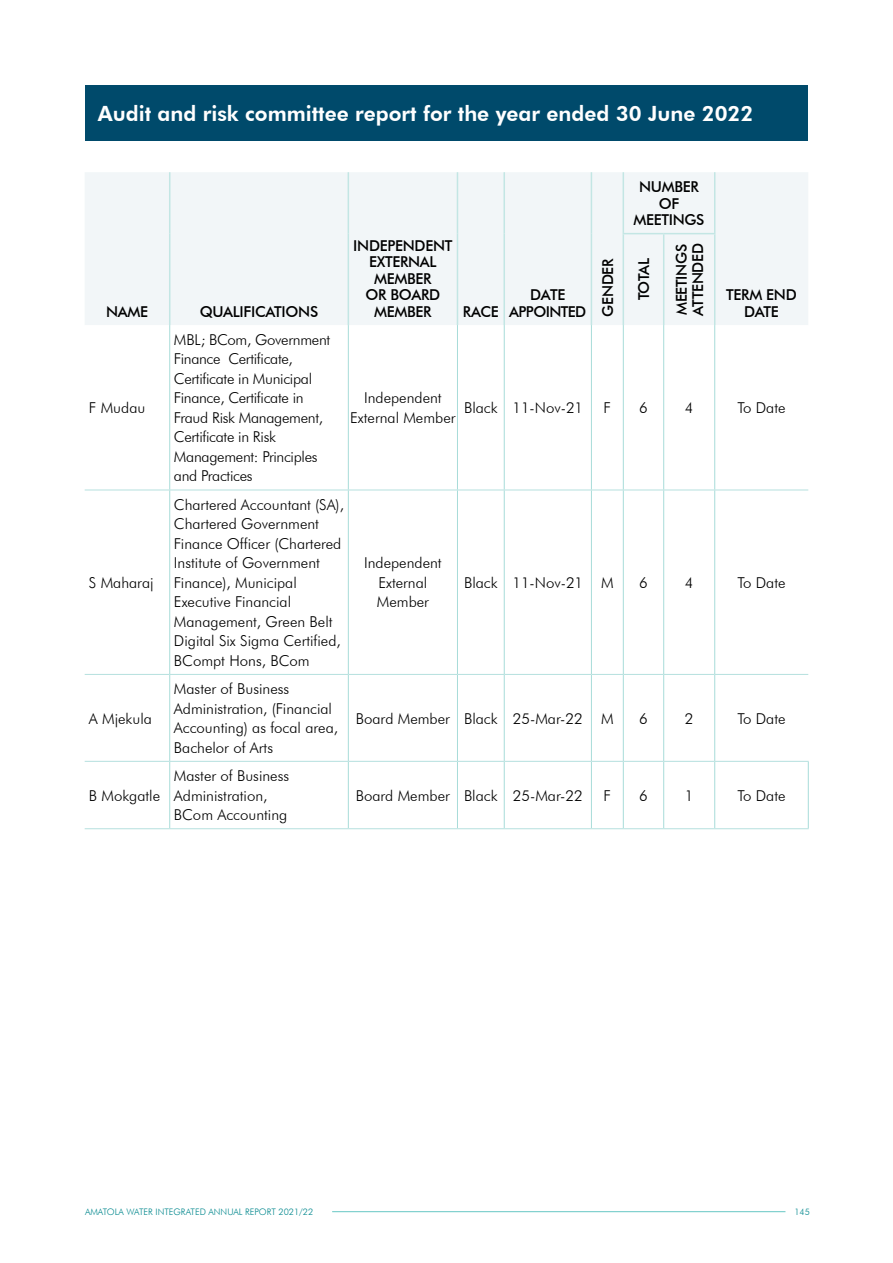
<style>
.page{position:relative;width:893px;height:1263px;background:#fff}
.page>*{position:absolute;margin:0;border:0;box-sizing:border-box;transform-origin:0 0}
.t1{font:800 21px "Futura BT";color:#fff}
.t2{font:300 15px/19.5px "Futura BT";color:#000}
.t3{font:300 15px/19.5px "Futura BT";letter-spacing:-.02em;color:#000}
.t4{font:500 15px/16.5px "Futura BT";letter-spacing:-.02em;color:#000;text-align:center}
.t5{font:500 15px/16.5px "Futura BT";letter-spacing:-.04em;color:#000;text-align:center}
.t6{font:300 9px "Futura BT";color:#01878d}
</style>
<div class="page">
<div style="left:85px;top:85px;width:723px;height:55px;background:#004a6b"></div>
<div style="left:85px;top:172px;width:723px;height:153px;background:#f2f6f8"></div>
<hr style="left:169px;top:325px;width:1px;height:165px;background:#a8dcd9">
<hr style="left:348px;top:325px;width:1px;height:165px;background:#a8dcd9">
<hr style="left:457px;top:325px;width:1px;height:165px;background:#a8dcd9">
<hr style="left:504px;top:325px;width:1px;height:165px;background:#a8dcd9">
<hr style="left:591px;top:325px;width:1px;height:165px;background:#a8dcd9">
<hr style="left:623px;top:325px;width:1px;height:165px;background:#a8dcd9">
<hr style="left:663px;top:325px;width:1px;height:165px;background:#a8dcd9">
<hr style="left:714px;top:325px;width:1px;height:165px;background:#a8dcd9">
<hr style="left:169px;top:490px;width:1px;height:184px;background:#a8dcd9">
<hr style="left:348px;top:490px;width:1px;height:184px;background:#a8dcd9">
<hr style="left:457px;top:490px;width:1px;height:184px;background:#a8dcd9">
<hr style="left:504px;top:490px;width:1px;height:184px;background:#a8dcd9">
<hr style="left:591px;top:490px;width:1px;height:184px;background:#a8dcd9">
<hr style="left:623px;top:490px;width:1px;height:184px;background:#a8dcd9">
<hr style="left:663px;top:490px;width:1px;height:184px;background:#a8dcd9">
<hr style="left:714px;top:490px;width:1px;height:184px;background:#a8dcd9">
<hr style="left:169px;top:675px;width:1px;height:86px;background:#a8dcd9">
<hr style="left:348px;top:675px;width:1px;height:86px;background:#a8dcd9">
<hr style="left:457px;top:675px;width:1px;height:86px;background:#a8dcd9">
<hr style="left:504px;top:675px;width:1px;height:86px;background:#a8dcd9">
<hr style="left:591px;top:675px;width:1px;height:86px;background:#a8dcd9">
<hr style="left:623px;top:675px;width:1px;height:86px;background:#a8dcd9">
<hr style="left:663px;top:675px;width:1px;height:86px;background:#a8dcd9">
<hr style="left:714px;top:675px;width:1px;height:86px;background:#a8dcd9">
<hr style="left:169px;top:762px;width:1px;height:66px;background:#a8dcd9">
<hr style="left:348px;top:762px;width:1px;height:66px;background:#a8dcd9">
<hr style="left:457px;top:762px;width:1px;height:66px;background:#a8dcd9">
<hr style="left:504px;top:762px;width:1px;height:66px;background:#a8dcd9">
<hr style="left:591px;top:762px;width:1px;height:66px;background:#a8dcd9">
<hr style="left:623px;top:762px;width:1px;height:66px;background:#a8dcd9">
<hr style="left:663px;top:762px;width:1px;height:66px;background:#a8dcd9">
<hr style="left:714px;top:762px;width:1px;height:66px;background:#a8dcd9">
<hr style="left:808px;top:762px;width:1px;height:66px;background:#a8dcd9">
<hr style="left:85px;top:490px;width:85px;height:1px;background:#b5e0de">
<hr style="left:170px;top:490px;width:178px;height:1px;background:#b5e0de">
<hr style="left:348px;top:490px;width:109px;height:1px;background:#b5e0de">
<hr style="left:457px;top:490px;width:47px;height:1px;background:#b5e0de">
<hr style="left:504px;top:490px;width:87px;height:1px;background:#b5e0de">
<hr style="left:591px;top:490px;width:32px;height:1px;background:#b5e0de">
<hr style="left:623px;top:490px;width:41px;height:1px;background:#b5e0de">
<hr style="left:664px;top:490px;width:51px;height:1px;background:#b5e0de">
<hr style="left:715px;top:490px;width:93px;height:1px;background:#b5e0de">
<hr style="left:85px;top:674px;width:85px;height:1px;background:#b5e0de">
<hr style="left:170px;top:674px;width:178px;height:1px;background:#b5e0de">
<hr style="left:348px;top:674px;width:109px;height:1px;background:#b5e0de">
<hr style="left:457px;top:674px;width:47px;height:1px;background:#b5e0de">
<hr style="left:504px;top:674px;width:87px;height:1px;background:#b5e0de">
<hr style="left:591px;top:674px;width:32px;height:1px;background:#b5e0de">
<hr style="left:623px;top:674px;width:41px;height:1px;background:#b5e0de">
<hr style="left:664px;top:674px;width:51px;height:1px;background:#b5e0de">
<hr style="left:715px;top:674px;width:93px;height:1px;background:#b5e0de">
<hr style="left:85px;top:761px;width:85px;height:1px;background:#b5e0de">
<hr style="left:170px;top:761px;width:178px;height:1px;background:#b5e0de">
<hr style="left:348px;top:761px;width:109px;height:1px;background:#b5e0de">
<hr style="left:457px;top:761px;width:47px;height:1px;background:#b5e0de">
<hr style="left:504px;top:761px;width:87px;height:1px;background:#b5e0de">
<hr style="left:591px;top:761px;width:32px;height:1px;background:#b5e0de">
<hr style="left:623px;top:761px;width:41px;height:1px;background:#b5e0de">
<hr style="left:664px;top:761px;width:51px;height:1px;background:#b5e0de">
<hr style="left:715px;top:761px;width:94px;height:1px;background:#b5e0de">
<hr style="left:85px;top:828px;width:85px;height:1px;background:#b5e0de">
<hr style="left:170px;top:828px;width:178px;height:1px;background:#b5e0de">
<hr style="left:348px;top:828px;width:109px;height:1px;background:#b5e0de">
<hr style="left:457px;top:828px;width:47px;height:1px;background:#b5e0de">
<hr style="left:504px;top:828px;width:87px;height:1px;background:#b5e0de">
<hr style="left:591px;top:828px;width:32px;height:1px;background:#b5e0de">
<hr style="left:623px;top:828px;width:41px;height:1px;background:#b5e0de">
<hr style="left:664px;top:828px;width:51px;height:1px;background:#b5e0de">
<hr style="left:715px;top:828px;width:94px;height:1px;background:#b5e0de">
<hr style="left:169px;top:172px;width:1px;height:62px;background:#c3e6e4">
<hr style="left:348px;top:172px;width:1px;height:62px;background:#c3e6e4">
<hr style="left:457px;top:172px;width:1px;height:62px;background:#c3e6e4">
<hr style="left:503px;top:172px;width:2px;height:62px;background:#c3e6e4">
<hr style="left:591px;top:172px;width:1px;height:62px;background:#c3e6e4">
<hr style="left:169px;top:234px;width:1px;height:91px;background:#c3e6e4">
<hr style="left:348px;top:234px;width:1px;height:91px;background:#c3e6e4">
<hr style="left:457px;top:234px;width:1px;height:91px;background:#c3e6e4">
<hr style="left:503px;top:234px;width:2px;height:91px;background:#c3e6e4">
<hr style="left:591px;top:234px;width:1px;height:91px;background:#c3e6e4">
<hr style="left:623px;top:172px;width:1px;height:61px;background:#c3e6e4">
<hr style="left:714px;top:172px;width:1px;height:61px;background:#c3e6e4">
<hr style="left:623px;top:234px;width:1px;height:91px;background:#c3e6e4">
<hr style="left:663px;top:234px;width:1px;height:91px;background:#c3e6e4">
<hr style="left:714px;top:234px;width:1px;height:91px;background:#c3e6e4">
<hr style="left:623px;top:233px;width:41px;height:1px;background:#c3e6e4">
<hr style="left:664px;top:233px;width:51px;height:1px;background:#c3e6e4">
<hr style="left:332px;top:1211px;width:453px;height:1px;background:#67c7c4">
<h1 class="t1" style="left:98px;top:100px;width:657px">Audit and risk committee report for the year ended 30 June 2022</h1>
<p class="t4" style="left:106px;top:303px;width:43px">NAME</p>
<p class="t4" style="left:200px;top:303px;width:120px">QUALIFICATIONS</p>
<p class="t2" style="left:89px;top:398px;width:58px">F Mudau</p>
<p class="t2" style="left:89px;top:573px;width:66px">S Maharaj</p>
<p class="t2" style="left:89px;top:708px;width:65px">A Mjekula</p>
<p class="t2" style="left:89px;top:785px;width:73px">B Mokgatle</p>
<p class="t3" style="left:174px;top:330px;width:158px">MBL; BCom, Government<br>Finance Certificate,<br>Certificate in Municipal<br>Finance, Certificate in<br>Fraud Risk Management,<br>Certificate in Risk<br>Management: Principles and Practices</p>
<p class="t2" style="left:174px;top:495px;width:172px">Chartered Accountant (SA),<br>Chartered Government<br>Finance Officer (Chartered<br>Institute of Government<br>Finance), Municipal<br>Executive Financial<br>Management, Green Belt<br>Digital Six Sigma Certified,<br>BCompt Hons, BCom</p>
<p class="t2" style="left:174px;top:679px;width:166px">Master of Business<br>Administration, (Financial<br>Accounting) as focal area,<br>Bachelor of Arts</p>
<p class="t2" style="left:174px;top:766px;width:117px">Master of Business<br>Administration,<br>BCom Accounting</p>
<p class="t4" style="left:353px;top:237px;width:101px">INDEPENDENT<br>EXTERNAL<br>MEMBER<br>OR BOARD<br>MEMBER</p>
<p class="t4" style="left:463px;top:303px;width:37px">RACE</p>
<p class="t5" style="left:509px;top:286px;width:79px">DATE<br>APPOINTED</p>
<p class="t4" style="left:599px;top:317px;width:60px;rotate:-90deg">GENDER</p>
<p class="t4" style="left:633px;top:178px;width:73px">NUMBER<br>OF<br>MEETINGS</p>
<p class="t4" style="left:635px;top:300px;width:43px;rotate:-90deg">TOTAL</p>
<p class="t4" style="left:673px;top:316px;width:74px;text-align:left;rotate:-90deg">MEETINGS<br>ATTENDED</p>
<p class="t4" style="left:726px;top:286px;width:72px">TERM END<br>DATE</p>
<p class="t2" style="left:350px;top:388px;width:107px;text-align:center">Independent<br>External Member</p>
<p class="t2" style="left:464px;top:398px;width:121px">Black 11-Nov-21</p>
<p class="t2" style="left:604px;top:398px;width:9px">F</p>
<p class="t2" style="left:639px;top:398px;width:10px">6</p>
<p class="t2" style="left:685px;top:398px;width:10px">4</p>
<p class="t2" style="left:737px;top:398px;width:50px">To Date</p>
<p class="t2" style="left:364px;top:553px;width:79px;text-align:center">Independent<br>External<br>Member</p>
<p class="t2" style="left:464px;top:573px;width:151px">Black 11-Nov-21 M</p>
<p class="t2" style="left:639px;top:573px;width:10px">6</p>
<p class="t2" style="left:685px;top:573px;width:10px">4</p>
<p class="t2" style="left:737px;top:573px;width:50px">To Date</p>
<p class="t2" style="left:356px;top:708px;width:259px">Board Member Black 25-Mar-22 M</p>
<p class="t2" style="left:639px;top:708px;width:10px">6</p>
<p class="t2" style="left:685px;top:708px;width:10px">2</p>
<p class="t2" style="left:737px;top:708px;width:50px">To Date</p>
<p class="t2" style="left:356px;top:785px;width:228px">Board Member Black 25-Mar-22</p>
<p class="t2" style="left:604px;top:785px;width:9px">F</p>
<p class="t2" style="left:639px;top:785px;width:10px">6</p>
<p class="t2" style="left:685px;top:785px;width:10px">1</p>
<p class="t2" style="left:737px;top:785px;width:50px">To Date</p>
<p class="t6" style="left:85px;top:1206px;width:230px">AMATOLA WATER INTEGRATED ANNUAL REPORT 2021/22</p>
<p class="t6" style="left:794px;top:1206px;width:17px">145</p>
</div>
